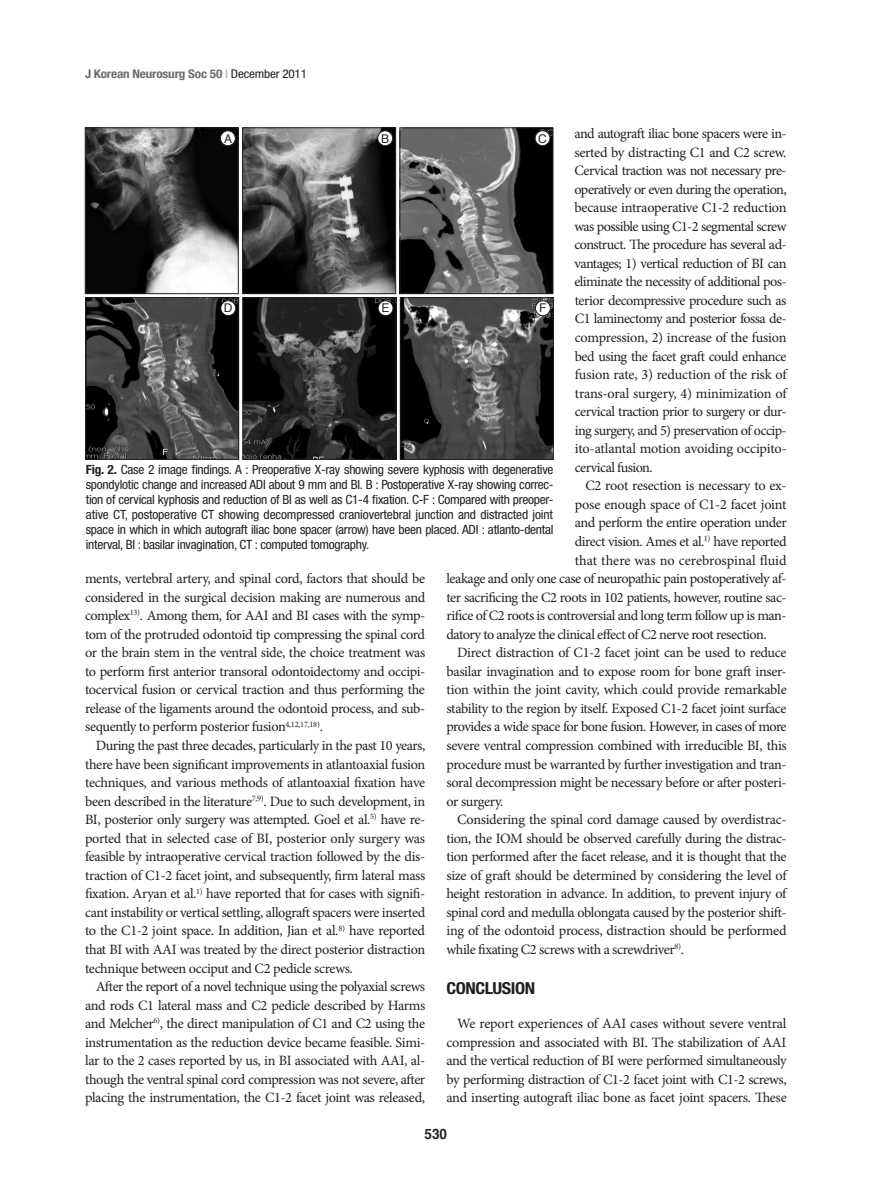
<style>
.page{position:relative;width:893px;height:1191px;background:#fff}
.page>*{position:absolute;margin:0;border:0;box-sizing:border-box;transform-origin:0 0}
.중제_JKNS{font:700 condensed 16.5px "Helvetica Neue LT Std";letter-spacing:-.025em;color:#231f20;scale:1.1 1}
.본문_JKNS{font:14.25px/18.6px "Minion Pro";letter-spacing:-.03em;color:#231f20;text-align:justify}
.본문_JKNS-2{font:14.25px "Minion Pro";color:#231f20}
.t1{font:700 14.25px "Helvetica";color:#231f20;scale:.95 1}
.사진설명_JKNS{font:condensed 12.75px/15px "Helvetica Neue LT Std";letter-spacing:-.02em;color:#231f20;text-align:justify;scale:1.05 1}
.t2{font:700 condensed 12px "Helvetica Neue LT Std";letter-spacing:-.015em;color:#6c6d70;scale:1.1 1}
.t3{font:12px "Helvetica";color:#231f20}
.s1{color:#bcbdc0}
.s2{font-weight:400;color:#231f20}
.s3{font-weight:700}
</style>
<div class="page">
<img style="left:87px;top:299px;width:150px;height:158px">
<div style="left:85px;top:297px;width:154px;height:162px;border:1px solid #231f20"></div>
<img style="left:87px;top:130px;width:149px;height:162px">
<div style="left:85px;top:128px;width:153px;height:166px;border:1px solid #231f20"></div>
<img style="left:245px;top:299px;width:149px;height:158px">
<div style="left:243px;top:297px;width:153px;height:162px;border:1px solid #231f20"></div>
<img style="left:244px;top:130px;width:150px;height:162px">
<div style="left:242px;top:128px;width:154px;height:166px;border:1px solid #231f20"></div>
<img style="left:402px;top:299px;width:150px;height:158px">
<div style="left:400px;top:297px;width:154px;height:162px;border:1px solid #231f20"></div>
<img style="left:402px;top:130px;width:149px;height:162px">
<div style="left:400px;top:128px;width:153px;height:166px;border:1px solid #231f20"></div>
<div style="left:221px;top:301px;width:15px;height:15px;background:#fff;border-radius:50%"></div>
<div style="left:221px;top:300px;width:15px;height:16px;border:1px solid #231f20;border-radius:50%"></div>
<div style="left:220px;top:131px;width:15px;height:15px;background:#fff;border-radius:50%"></div>
<div style="left:220px;top:131px;width:15px;height:15px;border:1px solid #231f20;border-radius:50%"></div>
<div style="left:378px;top:301px;width:15px;height:15px;background:#fff;border-radius:50%"></div>
<div style="left:378px;top:300px;width:15px;height:16px;border:1px solid #231f20;border-radius:50%"></div>
<div style="left:535px;top:301px;width:15px;height:15px;background:#fff;border-radius:50%"></div>
<div style="left:535px;top:300px;width:16px;height:16px;border:1px solid #231f20;border-radius:50%"></div>
<div style="left:378px;top:131px;width:15px;height:15px;background:#fff;border-radius:50%"></div>
<div style="left:378px;top:131px;width:15px;height:15px;border:1px solid #231f20;border-radius:50%"></div>
<div style="left:535px;top:131px;width:15px;height:15px;background:#fff;border-radius:50%"></div>
<div style="left:535px;top:131px;width:15px;height:15px;border:1px solid #231f20;border-radius:50%"></div>
<p class="t2" style="left:85px;top:66px;width:203px">J Korean Neurosurg Soc 50 <span class="s1">|</span> <span class="s2">December 2011</span></p>
<p class="본문_JKNS" style="left:574px;top:124px;width:214px">and autograft iliac bone spacers were in&shy;serted by distracting C1 and C2 screw.<br>Cervical traction was not necessary pre&shy;operatively or even during the operation, because intraoperative C1-2 reduction was possible using C1-2 segmental screw construct. The procedure has several ad&shy;vantages; 1) vertical reduction of BI can eliminate the necessity of additional pos&shy;terior decompressive procedure such as C1 laminectomy and posterior fossa de&shy;compression, 2) increase of the fusion bed using the facet graft could enhance fusion rate, 3) reduction of the risk of trans-oral surgery, 4) minimization of cervical traction prior to surgery or dur&shy;ing surgery, and 5) preservation of occip&shy;ito-atlantal motion avoiding occipito&shy;cervical fusion.</p>
<p class="본문_JKNS" style="left:585px;top:476px;width:203px">C2 root resection is necessary to ex-</p>
<p class="본문_JKNS" style="left:575px;top:495px;width:213px">pose enough space of C1-2 facet joint</p>
<p class="본문_JKNS" style="left:575px;top:513px;width:213px">and perform the entire operation under</p>
<p class="본문_JKNS" style="left:575px;top:532px;width:213px">direct vision. Ames et al.<sup>1)</sup> have reported</p>
<p class="본문_JKNS-2" style="left:575px;top:550px;width:213px">that there was no cerebrospinal fluid</p>
<p class="본문_JKNS" style="left:446px;top:569px;width:342px">leakage and only one case of neuropathic pain postoperatively af-</p>
<p class="본문_JKNS" style="left:446px;top:588px;width:342px">ter sacrificing the C2 roots in 102 patients, however, routine sac-</p>
<p class="본문_JKNS" style="left:446px;top:606px;width:342px">rifice of C2 roots is controversial and long term follow up is man-</p>
<p class="본문_JKNS" style="left:446px;top:625px;width:322px">datory to analyze the clinical effect of C2 nerve root resection.</p>
<p class="본문_JKNS" style="left:446px;top:643px;width:342px;text-indent:11px">Direct distraction of C1-2 facet joint can be used to reduce basilar invagination and to expose room for bone graft inser&shy;tion within the joint cavity, which could provide remarkable stability to the region by itself. Exposed C1-2 facet joint surface provides a wide space for bone fusion. However, in cases of more severe ventral compression combined with irreducible BI, this procedure must be warranted by further investigation and tran&shy;soral decompression might be necessary before or after posteri&shy;or surgery.</p>
<p class="본문_JKNS" style="left:446px;top:810px;width:342px;text-indent:11px">Considering the spinal cord damage caused by overdistrac&shy;tion, the IOM should be observed carefully during the distrac&shy;tion performed after the facet release, and it is thought that the size of graft should be determined by considering the level of height restoration in advance. In addition, to prevent injury of spinal cord and medulla oblongata caused by the posterior shift&shy;ing of the odontoid process, distraction should be performed while fixating C2 screws with a screwdriver<sup>8)</sup>.</p>
<p class="중제_JKNS" style="left:446px;top:978px;width:82px">CONCLUSION</p>
<p class="본문_JKNS" style="left:446px;top:1014px;width:342px;text-indent:11px">We report experiences of AAI cases without severe ventral compression and associated with BI. The stabilization of AAI and the vertical reduction of BI were performed simultaneously by performing distraction of C1-2 facet joint with C1-2 screws, and inserting autograft iliac bone as facet joint spacers. These</p>
<p class="t3" style="left:381px;top:129px;width:10px">B</p>
<p class="t3" style="left:538px;top:129px;width:10px">C</p>
<p class="t3" style="left:224px;top:129px;width:10px">A</p>
<p class="t3" style="left:224px;top:299px;width:10px">D</p>
<p class="t3" style="left:382px;top:299px;width:10px">E</p>
<p class="t3" style="left:539px;top:299px;width:9px">F</p>
<p class="사진설명_JKNS" style="left:86px;top:462px;width:447px"><span class="s3">Fig. 2.</span> Case 2 image findings. A : Preoperative X-ray showing severe kyphosis with degenerative spondylotic change and increased ADI about 9 mm and BI. B : Postoperative X-ray showing correc&shy;tion of cervical kyphosis and reduction of BI as well as C1-4 fixation. C-F : Compared with preoper&shy;ative CT, postoperative CT showing decompressed craniovertebral junction and distracted joint space in which in which autograft iliac bone spacer (arrow) have been placed. ADI : atlanto-dental interval, BI : basilar invagination, CT : computed tomography.</p>
<p class="본문_JKNS" style="left:85px;top:569px;width:342px">ments, vertebral artery, and spinal cord, factors that should be considered in the surgical decision making are numerous and complex<sup>13)</sup>. Among them, for AAI and BI cases with the symp&shy;tom of the protruded odontoid tip compressing the spinal cord or the brain stem in the ventral side, the choice treatment was to perform first anterior transoral odontoidectomy and occipi&shy;tocervical fusion or cervical traction and thus performing the release of the ligaments around the odontoid process, and sub&shy;sequently to perform posterior fusion<sup>4,12,17,18)</sup>.</p>
<p class="본문_JKNS" style="left:85px;top:736px;width:342px;text-indent:11px">During the past three decades, particularly in the past 10 years, there have been significant improvements in atlantoaxial fusion techniques, and various methods of atlantoaxial fixation have been described in the literature<sup>7,9)</sup>. Due to such development, in BI, posterior only surgery was attempted. Goel et al.<sup>5)</sup> have re&shy;ported that in selected case of BI, posterior only surgery was feasible by intraoperative cervical traction followed by the dis&shy;traction of C1-2 facet joint, and subsequently, firm lateral mass fixation. Aryan et al.<sup>1)</sup> have reported that for cases with signifi&shy;cant instability or vertical settling, allograft spacers were inserted to the C1-2 joint space. In addition, Jian et al.<sup>8)</sup> have reported that BI with AAI was treated by the direct posterior distraction technique between occiput and C2 pedicle screws.</p>
<p class="본문_JKNS" style="left:85px;top:977px;width:342px;text-indent:11px">After the report of a novel technique using the polyaxial screws and rods C1 lateral mass and C2 pedicle described by Harms and Melcher<sup>6)</sup>, the direct manipulation of C1 and C2 using the instrumentation as the reduction device became feasible. Simi&shy;lar to the 2 cases reported by us, in BI associated with AAI, al&shy;though the ventral spinal cord compression was not severe, after placing the instrumentation, the C1-2 facet joint was released,</p>
<p class="t1" style="left:425px;top:1123px;width:25px">530</p>
</div>
